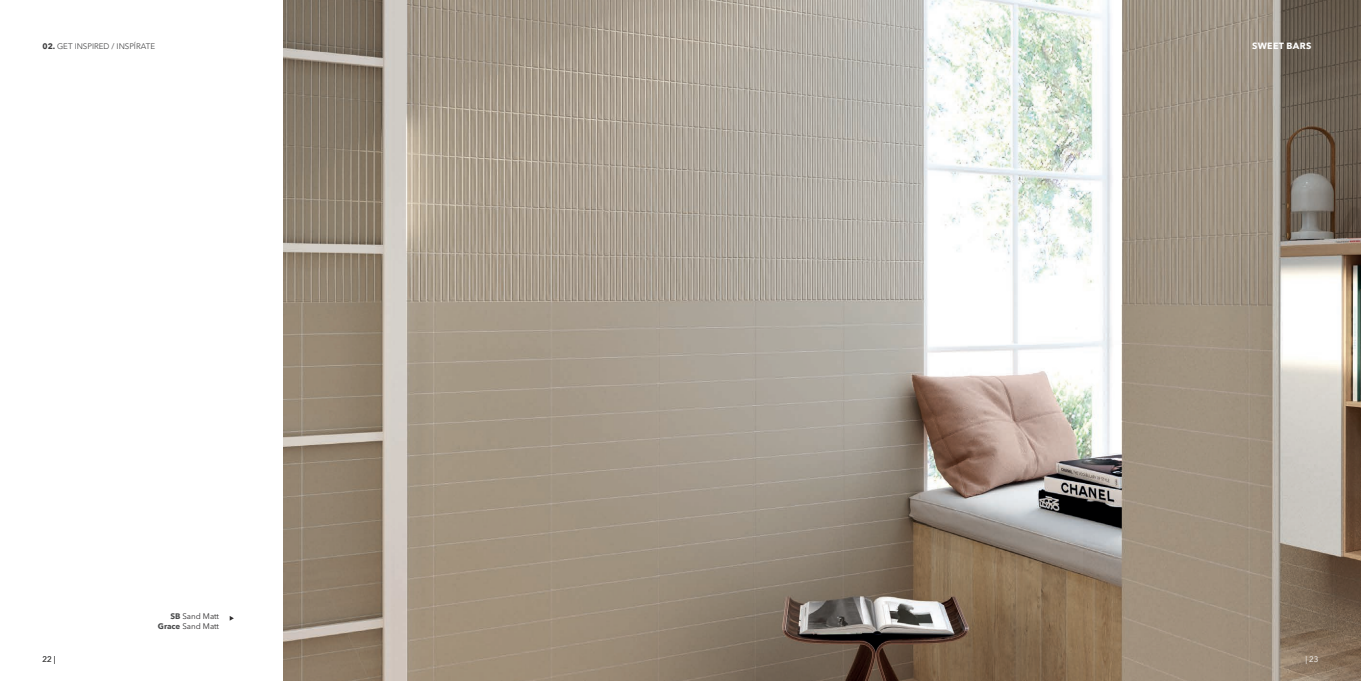
<style>
.page{position:relative;width:1361px;height:681px;background:#fff}
.page>*{position:absolute;margin:0;border:0;box-sizing:border-box;transform-origin:0 0}
.t1{font:700 9px "Avenir Next LT Pro";letter-spacing:.035em;color:#fff}
.t2{font:300 8px "Avenir LT Std";color:#3e3e3f}
.t3{font:8px/9.6px "Avenir Next LT Pro";color:#312f30;text-align:right}
.t4{font:8px "Avenir Next LT Pro";color:#3e3e3f}
.t5{font:8px "Avenir Next LT Pro";color:#fff}
.s1{font-family:"Avenir Next LT Pro";font-weight:700}
.s2{font-weight:700;color:#4a4b4c}
</style>
<div class="page">
<img style="left:283px;top:0;width:1078px;height:680px">
<svg style="left:230px;top:616px;width:4px;height:4px"></svg>
<p class="t2" style="left:43px;top:41px;width:114px"><span class="s1">02.</span> GET INSPIRED / INSPÍRATE</p>
<p class="t3" style="left:158px;top:611px;width:63px"><span class="s2">SB</span> Sand Matt<br><span class="s2">Grace</span> Sand Matt</p>
<p class="t1" style="left:1252px;top:41px;width:61px">SWEET BARS</p>
<p class="t4" style="left:43px;top:654px;width:15px">22 |</p>
<p class="t5" style="left:1305px;top:654px;width:15px">| 23</p>
</div>
